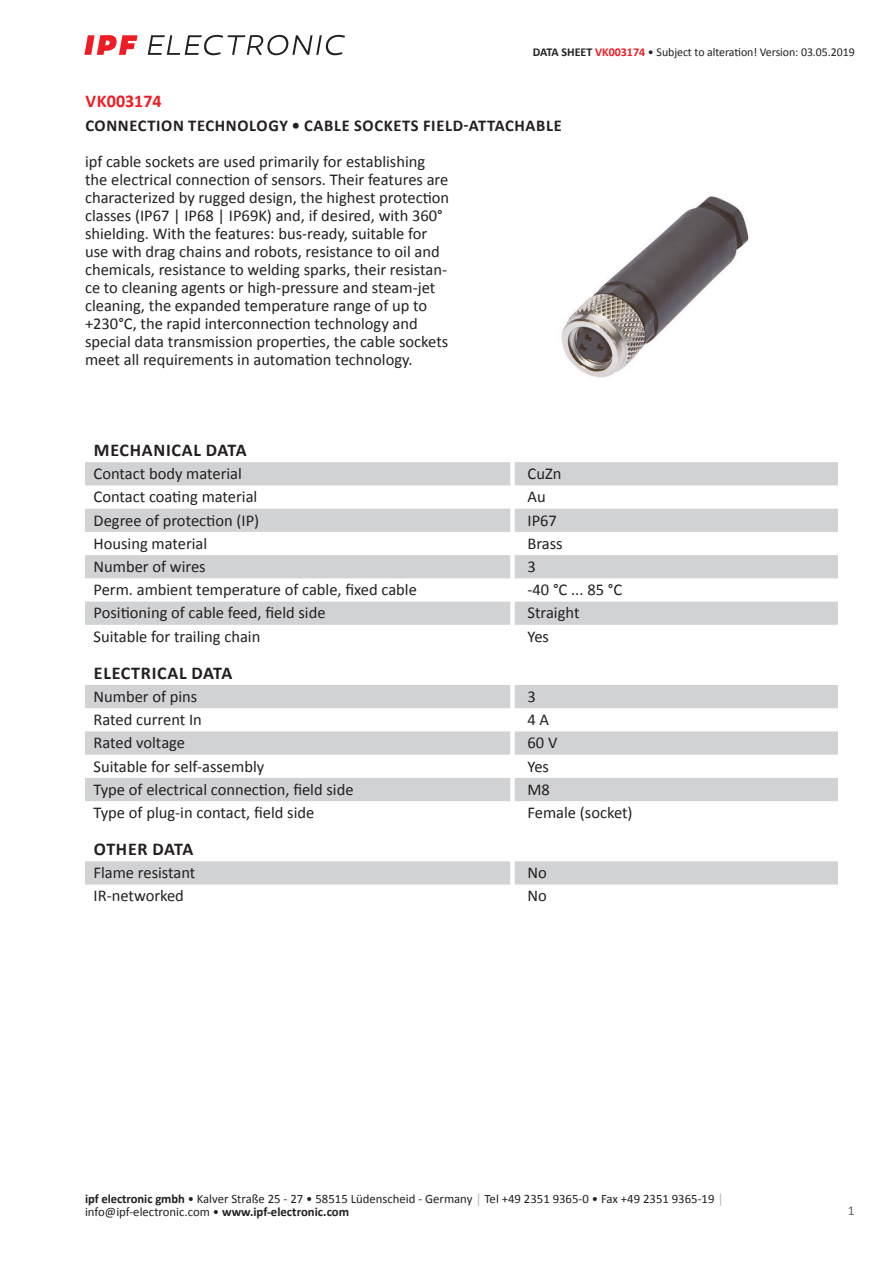
<style>
.page{position:relative;width:893px;height:1263px;background:#fff}
.page>*{position:absolute;margin:0;border:0;box-sizing:border-box;transform-origin:0 0}
.t1{font:700 18px "Calibri";letter-spacing:.04em;color:#231f20}
.t2{font:700 18px "Calibri";letter-spacing:.015em;color:#231f20}
.t3{font:700 18px "Calibri";color:#ee1d23}
.t4{font:16.5px/18px "Calibri";color:#231f20}
.t5{font:700 16.5px "Calibri";letter-spacing:.04em;color:#231f20}
.t6{font:13.5px "Calibri";color:#636366}
.t7{font:12.75px/12.6px "Calibri";color:#231f20}
.t8{font:12px "Calibri";letter-spacing:-.005em;color:#231f20}
.s1{font-weight:700}
.s2{font-weight:700;color:#ee1d23}
.s3{color:#a8a9ad}
</style>
<div class="page">
<svg style="left:148px;top:35px;width:197px;height:20px"></svg>
<svg style="left:84px;top:35px;width:54px;height:20px"></svg>
<svg style="left:85px;top:462px;width:753px;height:163px;fill:#d1d2d4"></svg>
<svg style="left:85px;top:685px;width:753px;height:116px;fill:#d1d2d4"></svg>
<div style="left:85px;top:861px;width:753px;height:23px;background:#d1d2d4"></div>
<img style="left:561px;top:196px;width:188px;height:182px">
<p class="t8" style="left:533px;top:44px;width:323px"><span class="s1">DATA SHEET</span> <span class="s2">VK003174</span> • Subject to alteration! Version: 03.05.2019</p>
<p class="t3" style="left:85px;top:88px;width:78px">VK003174</p>
<p class="t5" style="left:85px;top:114px;width:478px">CONNECTION TECHNOLOGY • CABLE SOCKETS FIELD-ATTACHABLE</p>
<p class="t4" style="left:85px;top:152px;width:366px">ipf cable sockets are used primarily for establishing the electrical connection of sensors. Their features are characterized by rugged design, the highest protection classes (IP67 | IP68 | IP69K) and, if desired, with 360° shielding. With the features: bus-ready, suitable for use with drag chains and robots, resistance to oil and chemicals, resistance to welding sparks, their resistan&shy;ce to cleaning agents or high-pressure and steam-jet cleaning, the expanded temperature range of up to +230°C, the rapid interconnection technology and special data transmission properties, the cable sockets meet all requirements in automation technology.</p>
<p class="t1" style="left:94px;top:437px;width:154px">MECHANICAL DATA</p>
<p class="t4" style="left:94px;top:464px;width:150px">Contact body material</p>
<p class="t4" style="left:527px;top:464px;width:35px">CuZn</p>
<p class="t4" style="left:94px;top:487px;width:165px">Contact coating material</p>
<p class="t4" style="left:527px;top:487px;width:20px">Au</p>
<p class="t4" style="left:94px;top:511px;width:167px">Degree of protection (IP)</p>
<p class="t4" style="left:527px;top:511px;width:31px">IP67</p>
<p class="t4" style="left:94px;top:534px;width:115px">Housing material</p>
<p class="t4" style="left:527px;top:534px;width:37px">Brass</p>
<p class="t4" style="left:94px;top:557px;width:114px">Number of wires</p>
<p class="t4" style="left:527px;top:557px;width:10px">3</p>
<p class="t4" style="left:94px;top:580px;width:325px">Perm. ambient temperature of cable, fixed cable</p>
<p class="t4" style="left:527px;top:580px;width:96px">-40 °C ... 85 °C</p>
<p class="t4" style="left:94px;top:603px;width:234px">Positioning of cable feed, field side</p>
<p class="t4" style="left:527px;top:603px;width:54px">Straight</p>
<p class="t4" style="left:94px;top:627px;width:168px">Suitable for trailing chain</p>
<p class="t4" style="left:527px;top:627px;width:23px">Yes</p>
<p class="t1" style="left:94px;top:660px;width:140px">ELECTRICAL DATA</p>
<p class="t4" style="left:94px;top:687px;width:105px">Number of pins</p>
<p class="t4" style="left:527px;top:687px;width:10px">3</p>
<p class="t4" style="left:94px;top:710px;width:110px">Rated current In</p>
<p class="t4" style="left:527px;top:710px;width:23px">4A</p>
<p class="t4" style="left:94px;top:733px;width:93px">Rated voltage</p>
<p class="t4" style="left:527px;top:733px;width:31px">60 V</p>
<p class="t4" style="left:94px;top:757px;width:172px">Suitable for self-assembly</p>
<p class="t4" style="left:527px;top:757px;width:23px">Yes</p>
<p class="t4" style="left:94px;top:780px;width:262px">Type of electrical connection, field side</p>
<p class="t4" style="left:527px;top:780px;width:24px">M8</p>
<p class="t4" style="left:94px;top:803px;width:222px">Type of plug-in contact, field side</p>
<p class="t4" style="left:527px;top:803px;width:107px">Female (socket)</p>
<p class="t2" style="left:94px;top:836px;width:101px">OTHER DATA</p>
<p class="t4" style="left:94px;top:863px;width:103px">Flame resistant</p>
<p class="t4" style="left:527px;top:863px;width:21px">No</p>
<p class="t4" style="left:94px;top:886px;width:92px">IR-networked</p>
<p class="t4" style="left:527px;top:886px;width:21px">No</p>
<p class="t7" style="left:85px;top:1192px;width:640px"><span class="s1">ipf electronic gmbh</span> • Kalver Straße 25 - 27 • 58515 Lüdenscheid - Germany <span class="s3">│</span> Tel +49 2351 9365-0 • Fax +49 2351 9365-19 <span class="s3">│ </span>info@ipf-electronic.com • <span class="s1">www.ipf-electronic.com</span></p>
<p class="t6" style="left:848px;top:1201px;width:8px">1</p>
</div>
